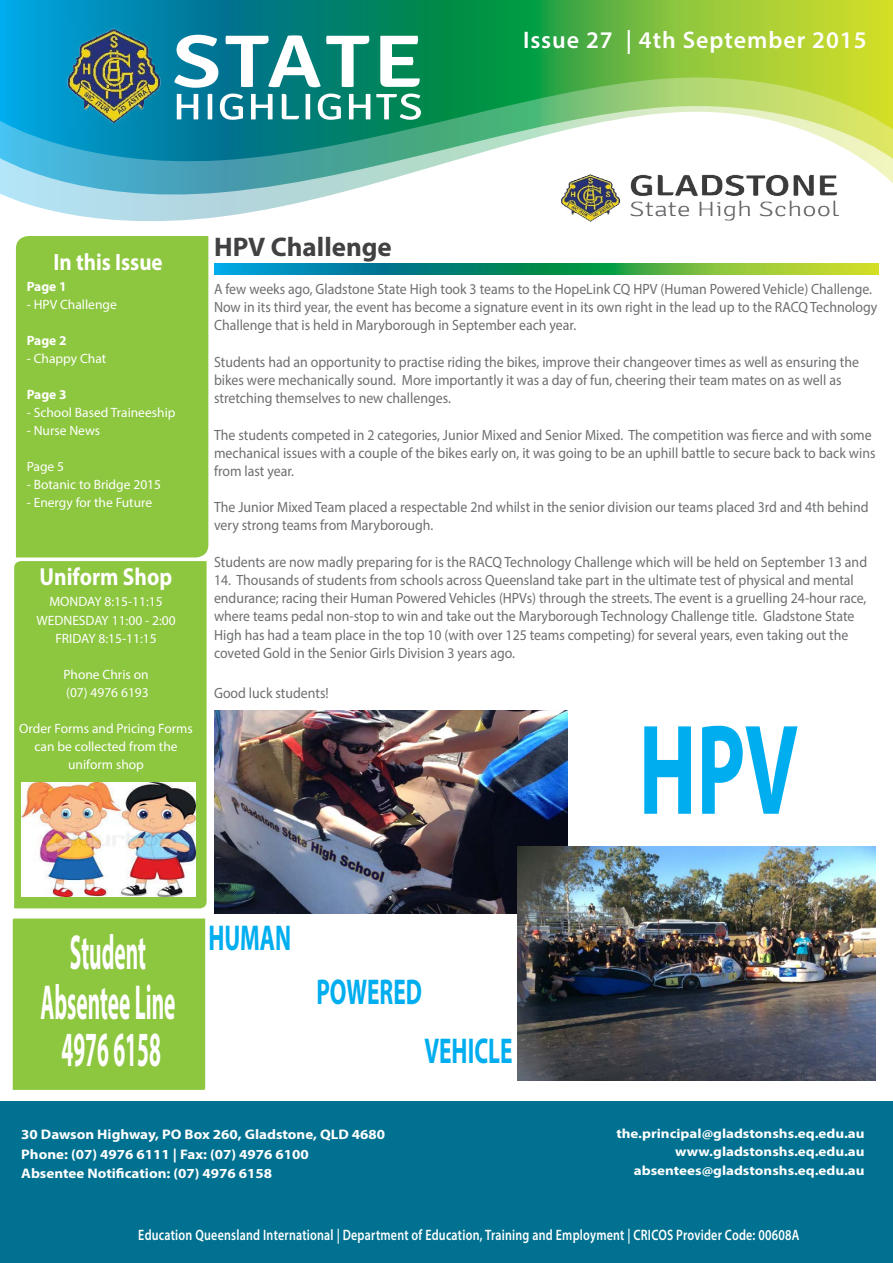
<style>
.page{position:relative;width:893px;height:1263px;background:#fff}
.page>*{position:absolute;margin:0;border:0;box-sizing:border-box;transform-origin:0 0}
.t1{font:700 129.6px "Myriad Pro";color:#00aeef;scale:.65 1}
.t2{font:700 49.35px/48.3px "Myriad Pro";color:#fff;text-align:center;scale:.43 1}
.t3{font:700 36px "Myriad Pro";color:#00aeef;scale:.65 1}
.t4{font:700 27px "Myriad Pro";color:#414042}
.t5{font:700 24.6px "Myriad Pro";color:#fff;scale:.87 1}
.t6{font:600 24px "Myriad Pro";letter-spacing:.04em;color:#fff}
.t7{font:700 23.7px "Myriad Pro";color:#fff;scale:.89 1}
.t8{font:600 15.15px "Myriad Pro";letter-spacing:.02em;color:#fff;scale:.79 1}
.t9{font:14.85px/18.1px "Myriad Pro";color:#6d6e71;scale:.93 1}
.t10{font:700 13.8px/19.4px "Myriad Pro";color:#fff;scale:1.08 1}
.t11{font:13.5px/18px "Myriad Pro";color:#fff;text-align:center}
.t12{font:700 13.5px "Myriad Pro";color:#fff}
.t13{font:700 13.35px/18.6px "Myriad Pro";color:#fff;text-align:right;scale:1.13 1}
</style>
<div class="page">
<svg style="left:6px;top:196px;width:320px;height:25px"></svg>
<svg style="left:0;top:168px;width:893px;height:28px"></svg>
<svg style="left:0;top:0;width:893px;height:168px;background:#66b785"></svg>
<svg style="left:177px;top:94px;width:244px;height:26px"></svg>
<svg style="left:174px;top:35px;width:246px;height:53px"></svg>
<img style="left:558px;top:171px;width:281px;height:51px">
<img style="left:64px;top:21px;width:103px;height:104px">
<div style="left:0;top:1101px;width:892px;height:162px;background:#007190"></div>
<svg style="left:214px;top:264px;width:665px;height:10px;background:#38a067"></svg>
<div style="left:16px;top:236px;width:192px;height:321px;background:#8dc63f"></div>
<div style="left:14px;top:561px;width:193px;height:347px;background:#8dc63f"></div>
<div style="left:13px;top:918px;width:192px;height:172px;background:#8dc63f"></div>
<img style="left:21px;top:782px;width:175px;height:115px">
<img style="left:214px;top:711px;width:354px;height:203px">
<img style="left:517px;top:847px;width:359px;height:233px">
<h3 class="t6" style="left:523px;top:25px;width:345px">Issue 27 | 4th September 2015</h3>
<h3 class="t7" style="left:54px;top:247px;width:124px">In this Issue</h3>
<p class="t12" style="left:27px;top:277px;width:41px">Page 1</p>
<p class="t11" style="left:27px;top:295px;width:92px">- HPV Challenge</p>
<p class="t12" style="left:27px;top:331px;width:41px">Page 2</p>
<p class="t11" style="left:27px;top:349px;width:81px">- Chappy Chat</p>
<p class="t12" style="left:27px;top:385px;width:41px">Page 3</p>
<p class="t11" style="left:27px;top:403px;width:150px">- School Based Traineeship</p>
<p class="t11" style="left:27px;top:421px;width:75px">- Nurse News</p>
<p class="t11" style="left:27px;top:457px;width:39px">Page 5</p>
<p class="t11" style="left:27px;top:475px;width:136px">- Botanic to Bridge 2015</p>
<p class="t11" style="left:27px;top:493px;width:127px">- Energy for the Future</p>
<h3 class="t5" style="left:40px;top:560px;width:154px">Uniform Shop</h3>
<p class="t11" style="left:36px;top:593px;width:141px">MONDAY 8:15-11:15<br>WEDNESDAY 11:00 - 2:00<br>FRIDAY 8:15-11:15</p>
<p class="t11" style="left:63px;top:665px;width:87px;text-align:left">Phone Chris on (07) 4976 6193</p>
<p class="t11" style="left:19px;top:719px;width:175px">Order Forms and Pricing Forms can be collected from the uniform shop</p>
<h3 class="t4" style="left:214px;top:230px;width:179px">HPV Challenge</h3>
<p class="t9" style="left:214px;top:280px;width:715px">A few weeks ago, Gladstone State High took 3 teams to the HopeLink CQ HPV (Human Powered Vehicle) Challenge.<br>Now in its third year, the event has become a signature event in its own right in the lead up to the RACQ Technology<br>Challenge that is held in Maryborough in September each year.</p>
<p class="t9" style="left:214px;top:352px;width:695px">Students had an opportunity to practise riding the bikes, improve their changeover times as well as ensuring the bikes were mechanically sound. More importantly it was a day of fun, cheering their team mates on as well as stretching themselves to new challenges.</p>
<p class="t9" style="left:214px;top:425px;width:713px">The students competed in 2 categories, Junior Mixed and Senior Mixed. The competition was fierce and with some mechanical issues with a couple of the bikes early on, it was going to be an uphill battle to secure back to back wins from last year.</p>
<p class="t9" style="left:214px;top:498px;width:705px">The Junior Mixed Team placed a respectable 2nd whilst in the senior division our teams placed 3rd and 4th behind very strong teams from Maryborough.</p>
<p class="t9" style="left:214px;top:553px;width:704px">Students are now madly preparing for is the RACQ Technology Challenge which will be held on September 13 and</p>
<p class="t9" style="left:214px;top:571px;width:703px">14. Thousands of students from schools across Queensland take part in the ultimate test of physical and mental endurance; racing their Human Powered Vehicles (HPVs) through the streets. The event is a gruelling 24-hour race, where teams pedal non-stop to win and take out the Maryborough Technology Challenge title. Gladstone State High has had a team place in the top 10 (with over 125 teams competing) for several years, even taking out the coveted Gold in the Senior Girls Division 3 years ago.</p>
<p class="t9" style="left:214px;top:683px;width:125px">Good luck students!</p>
<h1 class="t1" style="left:639px;top:685px;width:247px">HPV</h1>
<h2 class="t2" style="left:40px;top:927px;width:316px">Student<br>Absentee Line<br>4976 6158</h2>
<h3 class="t3" style="left:208px;top:914px;width:129px">HUMAN</h3>
<h3 class="t3" style="left:316px;top:968px;width:164px">POWERED</h3>
<h3 class="t3" style="left:424px;top:1028px;width:137px">VEHICLE</h3>
<p class="t10" style="left:21px;top:1124px;width:338px">30 Dawson Highway, PO Box 260, Gladstone, QLD 4680<br>Phone: (07) 4976 6111 | Fax: (07) 4976 6100<br>Absentee Notification: (07) 4976 6158</p>
<p class="t13" style="left:616px;top:1123px;width:221px">the.principal@gladstonshs.eq.edu.au www.gladstonshs.eq.edu.au absentees@gladstonshs.eq.edu.au</p>
<p class="t8" style="left:138px;top:1225px;width:838px">Education Queensland International | Department of Education, Training and Employment | CRICOS Provider Code: 00608A</p>
</div>
